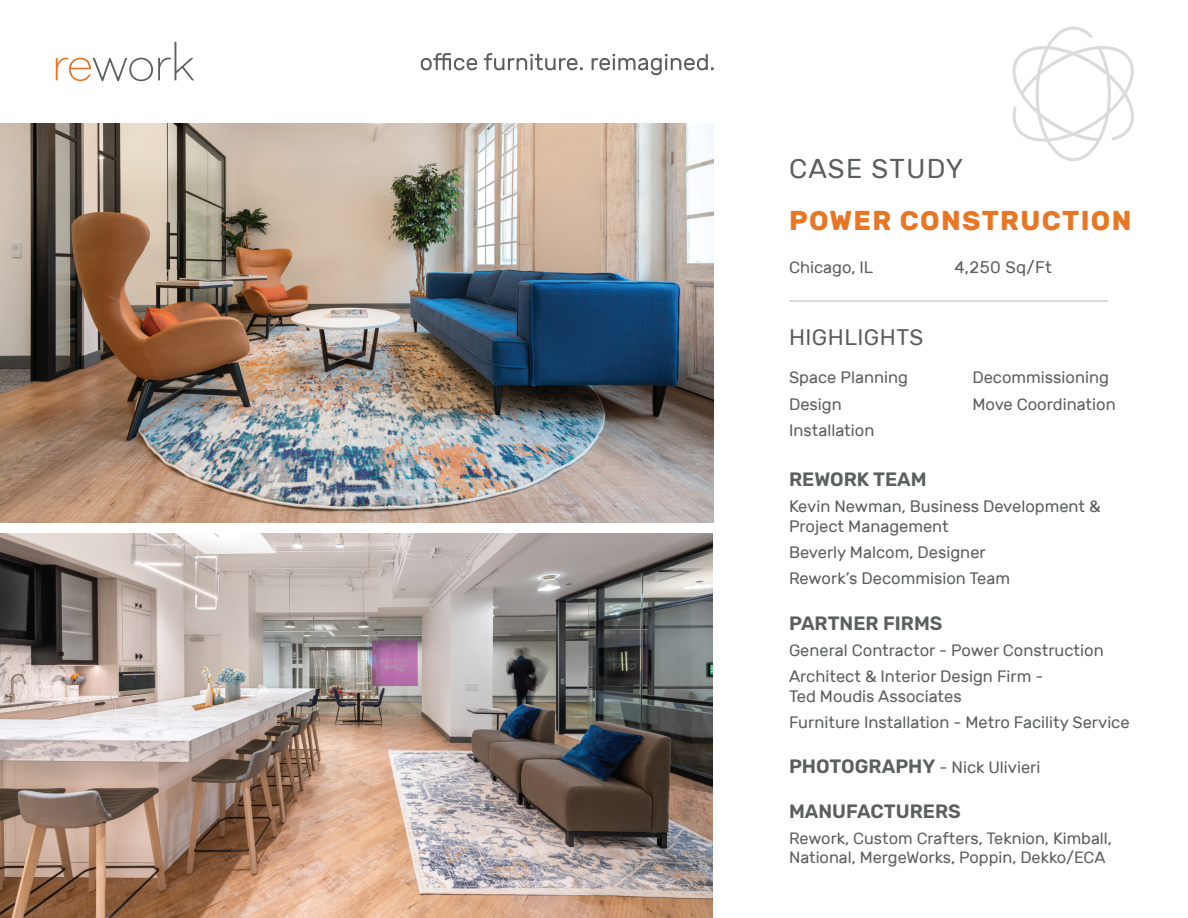
<style>
.page{position:relative;width:1188px;height:918px;background:#fff}
.page>*{position:absolute;margin:0;border:0;box-sizing:border-box;transform-origin:0 0}
.t1{font:700 27.15px "Rubik";letter-spacing:.05em;color:#e87725}
.t2{font:27.15px "Rubik";letter-spacing:.045em;color:#5c5f5f}
.t3{font:22.5px "Rubik";letter-spacing:.02em;color:#5c5f5f}
.t4{font:600 19.35px "Rubik";color:#5c5f60}
.t5{font:16.8px "Rubik";letter-spacing:.02em;color:#5c5f5f}
.t6{font:16.5px/26.2px "Rubik";color:#5c5f5f}
.t7{font:16.5px/26.2px "Rubik";color:#5c5f60}
.t8{font:16.35px/19.4px "Rubik";color:#5c5f60}
.s1{font-weight:600;font-size:19.35px}
</style>
<div class="page">
<img style="left:1px;top:124px;width:713px;height:398px">
<hr style="left:789px;top:300px;width:318px;height:2px;background:#dcdbda">
<img style="left:0;top:534px;width:713px;height:384px">
<svg style="left:421px;top:53px;width:56px;height:17px"></svg>
<svg style="left:484px;top:53px;width:99px;height:17px"></svg>
<svg style="left:592px;top:54px;width:122px;height:21px"></svg>
<svg style="left:1012px;top:26px;width:122px;height:135px"></svg>
<svg style="left:56px;top:42px;width:138px;height:39px"></svg>
<h1 class="t2" style="left:789px;top:153px;width:176px">CASE STUDY</h1>
<h1 class="t1" style="left:789px;top:205px;width:344px">POWER CONSTRUCTION</h1>
<p class="t6" style="left:789px;top:254px;width:86px">Chicago, IL</p>
<p class="t5" style="left:955px;top:258px;width:99px">4,250 Sq/Ft</p>
<h2 class="t3" style="left:789px;top:325px;width:136px">HIGHLIGHTS</h2>
<p class="t6" style="left:789px;top:365px;width:120px">Space Planning<br>Design<br>Installation</p>
<p class="t6" style="left:972px;top:365px;width:145px">Decommissioning<br>Move Coordination</p>
<p class="t4" style="left:789px;top:469px;width:139px">REWORK TEAM</p>
<p class="t6" style="left:789px;top:497px;width:313px;line-height:19.5px">Kevin Newman, Business Development &amp;<br>Project Management</p>
<p class="t6" style="left:789px;top:540px;width:223px">Beverly Malcom, Designer<br>Rework’s Decommision Team</p>
<p class="t4" style="left:789px;top:612px;width:155px">PARTNER FIRMS</p>
<p class="t7" style="left:789px;top:637px;width:316px">General Contractor - Power Construction<br>Architect &amp; Interior Design Firm -</p>
<p class="t7" style="left:789px;top:683px;width:342px">Ted Moudis Associates<br>Furniture Installation - Metro Facility Service</p>
<p class="t7" style="left:789px;top:754px;width:253px"><span class="s1">PHOTOGRAPHY</span> - Nick Ulivieri</p>
<p class="t4" style="left:789px;top:800px;width:173px">MANUFACTURERS</p>
<p class="t8" style="left:789px;top:829px;width:324px">Rework, Custom Crafters, Teknion, Kimball,<br>National, MergeWorks, Poppin, Dekko/ECA</p>
</div>
